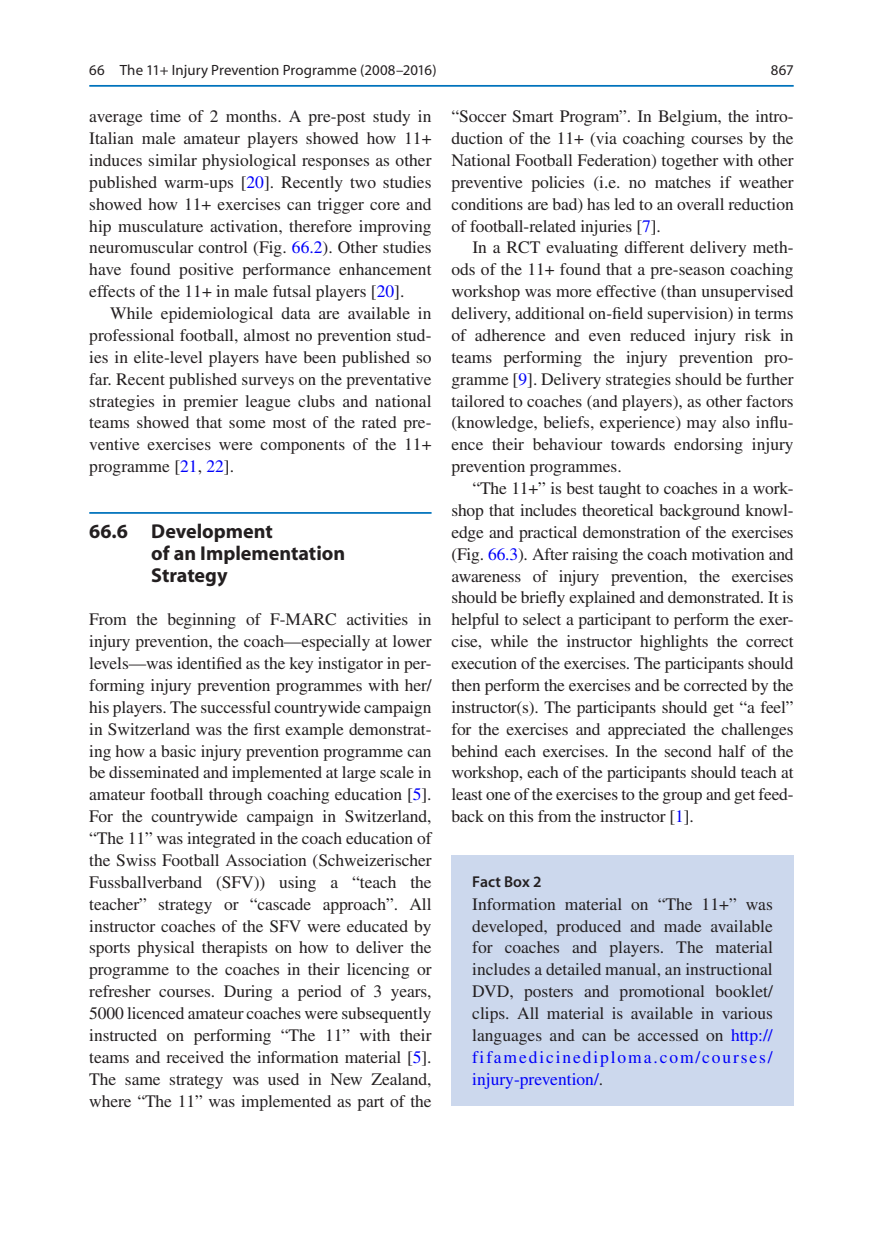
<style>
.page{position:relative;width:883px;height:1260px;background:#fff}
.page>*{position:absolute;margin:0;border:0;box-sizing:border-box;transform-origin:0 0}
.t1{font:700 20.12px/21.9px "Bfrsck Myriad";color:#231f20}
.t2{font:17.5px/21.9px "Qvyxxx Times";color:#231f20;text-align:justify}
.t3{font:600 15.75px "Vmhxbt Myriad";color:#231f20}
.t4{font:14.88px "Rprgsl Myriad";letter-spacing:.005em;color:#231f20}
.t5{font:14.88px "Knngrv Myriad";color:#231f20}
.s1{color:#0000fa}
</style>
<div class="page">
<hr style="left:89px;top:512px;width:343px;height:2px;background:#0073bc">
<div style="left:451px;top:855px;width:343px;height:251px;background:#ccd8ed"></div>
<hr style="left:89px;top:85px;width:705px;height:2px;background:#0073bc">
<p class="t4" style="left:89px;top:63px;width:349px">66 The 11+ Injury Prevention Programme (2008–2016)</p>
<p class="t2" style="left:89px;top:105px;width:344px">average time of 2 months. A pre-post study in Italian male amateur players showed how 11+ induces similar physiological responses as other published warm-ups [<span class="s1">20</span>]. Recently two studies showed how 11+ exercises can trigger core and hip musculature activation, therefore improving neuromuscular control (Fig. <span class="s1">66.2</span>). Other studies have found positive performance enhancement effects of the 11+ in male futsal players [<span class="s1">20</span>].</p>
<p class="t2" style="left:89px;top:302px;width:344px;text-indent:21px">While epidemiological data are available in professional football, almost no prevention stud&shy;ies in elite-level players have been published so far. Recent published surveys on the preventative strategies in premier league clubs and national teams showed that some most of the rated pre&shy;ventive exercises were components of the 11+ programme [<span class="s1">21</span>, <span class="s1">22</span>].</p>
<p class="t1" style="left:151px;top:521px;width:196px;text-indent:-62px">66.6 Development<br>of an Implementation<br>Strategy</p>
<p class="t2" style="left:89px;top:608px;width:344px">From the beginning of F-MARC activities in injury prevention, the coach—especially at lower levels—was identified as the key instigator in per&shy;forming injury prevention programmes with her/ his players. The successful countrywide campaign in Switzerland was the first example demonstrat&shy;ing how a basic injury prevention programme can be disseminated and implemented at large scale in amateur football through coaching education [<span class="s1">5</span>].<br>For the countrywide campaign in Switzerland, “The 11” was integrated in the coach education of the Swiss Football Association (Schweizerischer Fussballverband (SFV)) using a “teach the teacher” strategy or “cascade approach”. All instructor coaches of the SFV were educated by sports physical therapists on how to deliver the programme to the coaches in their licencing or refresher courses. During a period of 3 years, 5000 licenced amateur coaches were subsequently instructed on performing “The 11” with their teams and received the information material [<span class="s1">5</span>].<br>The same strategy was used in New Zealand, where “The 11” was implemented as part of the</p>
<p class="t5" style="left:771px;top:63px;width:24px">867</p>
<p class="t2" style="left:451px;top:105px;width:344px">“Soccer Smart Program”. In Belgium, the intro&shy;duction of the 11+ (via coaching courses by the National Football Federation) together with other preventive policies (i.e. no matches if weather conditions are bad) has led to an overall reduction of football-related injuries [<span class="s1">7</span>].</p>
<p class="t2" style="left:451px;top:237px;width:344px;text-indent:21px">In a RCT evaluating different delivery meth&shy;ods of the 11+ found that a pre-season coaching workshop was more effective (than unsupervised delivery, additional on-field supervision) in terms of adherence and even reduced injury risk in teams performing the injury prevention pro&shy;gramme [<span class="s1">9</span>]. Delivery strategies should be further tailored to coaches (and players), as other factors (knowledge, beliefs, experience) may also influ&shy;ence their behaviour towards endorsing injury prevention programmes.</p>
<p class="t2" style="left:451px;top:477px;width:344px;text-indent:21px">“The 11+” is best taught to coaches in a work&shy;shop that includes theoretical background knowl&shy;edge and practical demonstration of the exercises (Fig. <span class="s1">66.3</span>). After raising the coach motivation and awareness of injury prevention, the exercises should be briefly explained and demonstrated. It is helpful to select a participant to perform the exer&shy;cise, while the instructor highlights the correct execution of the exercises. The participants should then perform the exercises and be corrected by the instructor(s). The participants should get “a feel” for the exercises and appreciated the challenges behind each exercises. In the second half of the workshop, each of the participants should teach at least one of the exercises to the group and get feed&shy;back on this from the instructor [<span class="s1">1</span>].</p>
<p class="t3" style="left:472px;top:874px;width:71px">Fact Box 2</p>
<p class="t2" style="left:472px;top:893px;width:302px">Information material on “The 11+” was developed, produced and made available for coaches and players. The material includes a detailed manual, an instructional DVD, posters and promotional booklet/ clips. All material is available in various languages and can be accessed on <span class="s1">http:// fifamedicinediploma.com/courses/ injury-prevention/</span>.</p>
</div>
